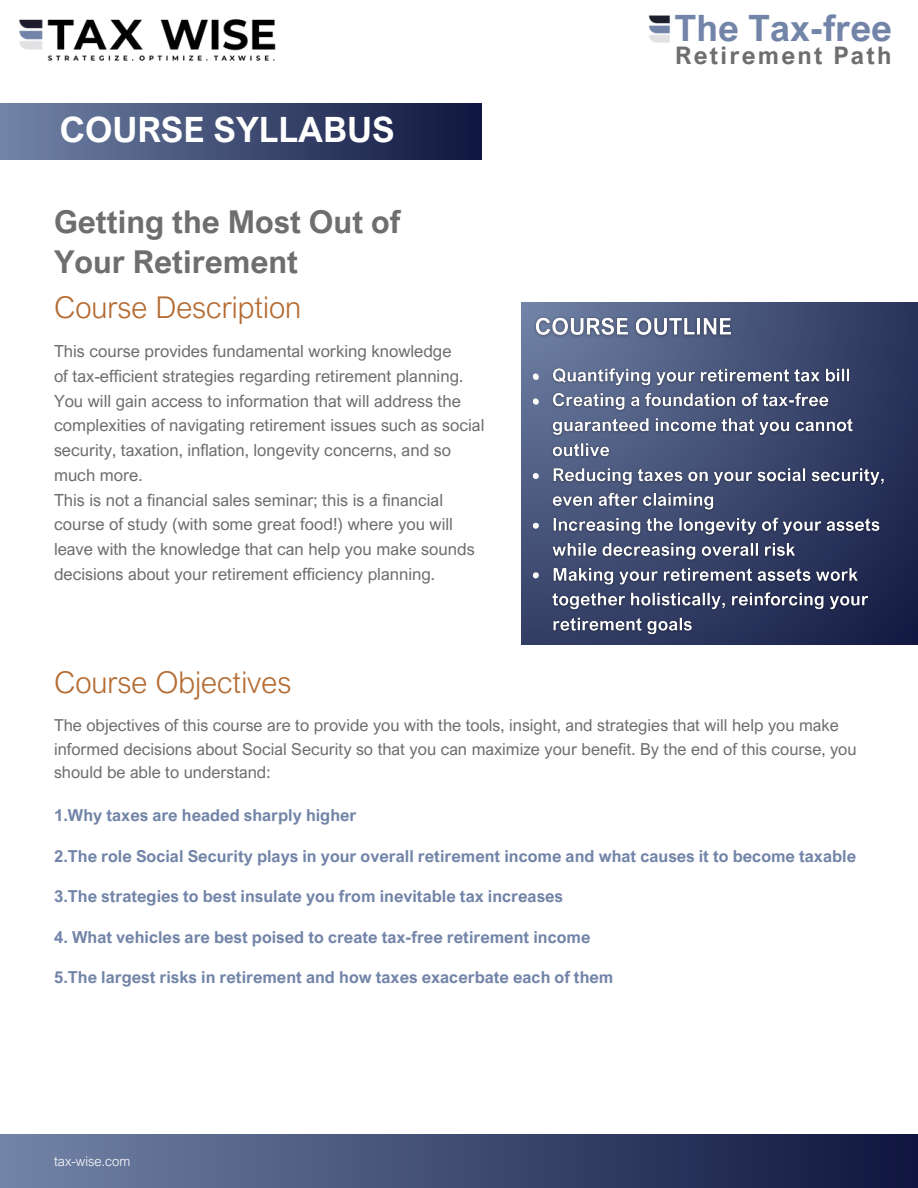
<style>
.page{position:relative;width:918px;height:1188px;background:#fff}
.page>*{position:absolute;margin:0;border:0;box-sizing:border-box;transform-origin:0 0}
.t1{font:700 36.3px "Arial Nova";color:#7284a8}
.t2{font:700 34.95px "Arial Nova";color:#fff}
.t3{font:700 31.5px/40.5px "Arial Nova";color:#6d6e70}
.t4{font:300 30px "Arial Nova";color:#b46c33}
.t5{font:700 24.15px "Arial Nova";letter-spacing:.095em;color:#6d6e70}
.t6{font:16.65px/24.8px "Arial Nova";color:#6d6e70}
.t7{font:700 16.5px "Arial Nova";color:#7284a8}
.t8{font:16.5px/23.7px "Arial Nova";color:#6d6e70}
.t9{font:300 13.5px "Arial Nova";color:#fff}
</style>
<div class="page">
<div style="left:0;top:1134px;width:918px;height:54px;background:linear-gradient(to right,#7284a8,#0f153e)"></div>
<svg style="left:522px;top:302px;width:396px;height:342px;background:#3b466d"></svg>
<div style="left:0;top:104px;width:481px;height:55px;background:linear-gradient(to right,#7284a8,#0f153e)"></div>
<img style="left:19px;top:19px;width:257px;height:42px">
<img style="left:530px;top:312px;width:207px;height:30px">
<img style="left:527px;top:364px;width:363px;height:276px">
<img style="left:648px;top:15px;width:22px;height:28px">
<p class="t2" style="left:60px;top:107px;width:336px">COURSE SYLLABUS</p>
<p class="t3" style="left:54px;top:200px;width:348px">Getting the Most Out of<br>Your Retirement</p>
<h4 class="t4" style="left:54px;top:289px;width:249px">Course Description</h4>
<p class="t6" style="left:54px;top:339px;width:399px">This course provides fundamental working knowledge</p>
<p class="t6" style="left:54px;top:363px;width:432px">of tax-efficient strategies regarding retirement planning.<br>You will gain access to information that will address the complexities of navigating retirement issues such as social security, taxation, inflation, longevity concerns, and so much more.</p>
<p class="t6" style="left:54px;top:487px;width:391px">This is not a financial sales seminar; this is a financial</p>
<p class="t6" style="left:54px;top:512px;width:422px">course of study (with some great food!) where you will leave with the knowledge that can help you make sounds decisions about your retirement efficiency planning.</p>
<h3 class="t4" style="left:54px;top:663px;width:239px">Course Objectives</h3>
<h1 class="t1" style="left:675px;top:5px;width:219px">The Tax-free</h1>
<p class="t5" style="left:675px;top:40px;width:218px">Retirement Path</p>
<p class="t8" style="left:54px;top:713px;width:804px">The objectives of this course are to provide you with the tools, insight, and strategies that will help you make informed decisions about Social Security so that you can maximize your benefit. By the end of this course, you should be able to understand:</p>
<p class="t7" style="left:54px;top:805px;width:304px">1.Why taxes are headed sharply higher</p>
<p class="t7" style="left:54px;top:845px;width:804px">2.The role Social Security plays in your overall retirement income and what causes it to become taxable</p>
<h4 class="t7" style="left:54px;top:886px;width:511px">3.The strategies to best insulate you from inevitable tax increases</h4>
<p class="t7" style="left:54px;top:926px;width:538px">4. What vehicles are best poised to create tax-free retirement income</p>
<p class="t7" style="left:54px;top:967px;width:561px">5.The largest risks in retirement and how taxes exacerbate each of them</p>
<h2 class="t9" style="left:54px;top:1152px;width:78px">tax-wise.com</h2>
</div>
